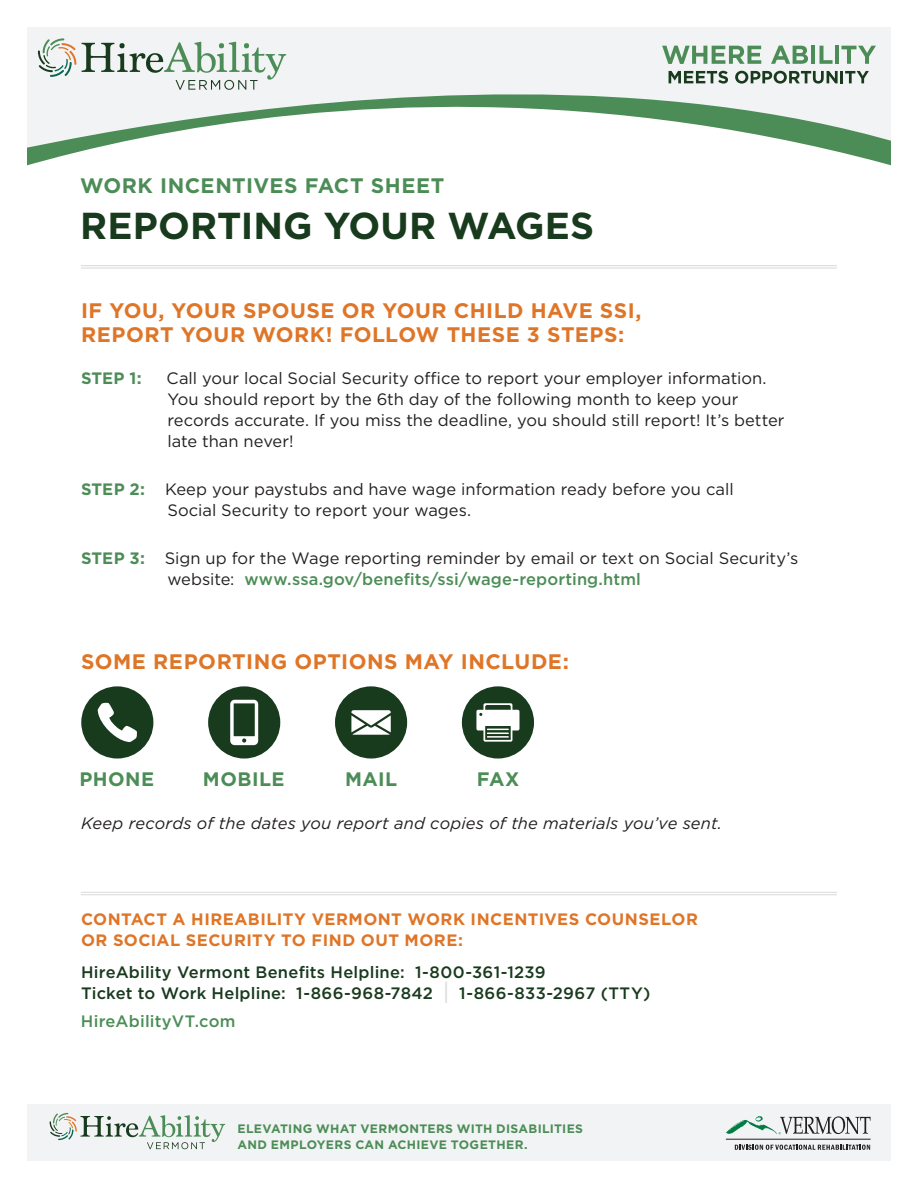
<style>
.page{position:relative;width:918px;height:1188px;background:#fff}
.page>*{position:absolute;margin:0;border:0;box-sizing:border-box;transform-origin:0 0}
.t1{font:700 37.5px "Gotham";color:#183a1d}
.t2{font:700 21px/24px "Gotham";letter-spacing:.025em;color:#df7527}
.t3{font:700 21px "Gotham";letter-spacing:.025em;color:#4c8d57}
.t4{font:700 19.5px "Gotham";letter-spacing:.025em;color:#4c8d57}
.t5{font:700 17.85px "Gotham";letter-spacing:.02em;color:#4c8d57}
.t6{font:16.5px/21px "Gotham";color:#231f20}
.t7{font:500 16.5px/21px "Gotham";letter-spacing:.015em;color:#183a1d}
.t8{font:700 16.5px/21px "Gotham";letter-spacing:.03em;color:#df7527}
.t9{font:italic 16.5px "Gotham";letter-spacing:.01em;color:#231f20}
.t10{font:500 16.5px "Gotham";letter-spacing:.01em;color:#4c8d57}
.t11{font:700 16.5px "Gotham";color:#4c8d57}
.t12{font:700 12.3px/16.2px "Gotham";letter-spacing:.025em;color:#4c8d57}
.s1{font-weight:700;color:#4c8d57}
.s2{font-weight:500;color:#4c8d57}
.s3{font-size:23.1px;color:#dcdddf}
</style>
<div class="page">
<svg style="left:27px;top:27px;width:864px;height:139px;fill:#f2f3f4"></svg>
<svg style="left:662px;top:46px;width:99px;height:18px"></svg>
<svg style="left:771px;top:46px;width:37px;height:18px"></svg>
<hr style="left:811px;top:46px;width:4px;height:18px;background:#4c8d57">
<svg style="left:820px;top:46px;width:13px;height:18px"></svg>
<hr style="left:835px;top:46px;width:4px;height:18px;background:#4c8d57">
<svg style="left:841px;top:46px;width:35px;height:18px"></svg>
<svg style="left:669px;top:71px;width:59px;height:13px"></svg>
<svg style="left:735px;top:71px;width:134px;height:13px"></svg>
<svg style="left:82px;top:42px;width:204px;height:48px"></svg>
<svg style="left:38px;top:38px;width:38px;height:39px"></svg>
<hr style="left:81px;top:894px;width:756px;height:1px;background:#dcdddf">
<hr style="left:81px;top:892px;width:756px;height:1px;background:#dcdddf">
<div style="left:27px;top:1104px;width:864px;height:57px;background:#f2f3f4"></div>
<svg style="left:50px;top:1113px;width:175px;height:36px"></svg>
<svg style="left:735px;top:1145px;width:135px;height:5px"></svg>
<hr style="left:726px;top:1139px;width:145px;height:1px;background:#231f20">
<svg style="left:726px;top:1116px;width:145px;height:18px"></svg>
<hr style="left:81px;top:267px;width:756px;height:2px;background:#dcdddf">
<hr style="left:81px;top:265px;width:756px;height:1px;background:#dcdddf">
<svg style="left:81px;top:686px;width:72px;height:73px"></svg>
<svg style="left:208px;top:686px;width:72px;height:73px"></svg>
<svg style="left:335px;top:686px;width:72px;height:73px"></svg>
<div style="left:462px;top:686px;width:72px;height:73px;background:#183a1d;border-radius:50%"></div>
<svg style="left:476px;top:703px;width:43px;height:39px"></svg>
<hr style="left:487px;top:736px;width:22px;height:2px;background:#fff">
<p class="t3" style="left:80px;top:172px;width:366px">WORK INCENTIVES FACT SHEET</p>
<h1 class="t1" style="left:80px;top:201px;width:515px">REPORTING YOUR WAGES</h1>
<p class="t2" style="left:81px;top:299px;width:562px">IF YOU, YOUR SPOUSE OR YOUR CHILD HAVE SSI,<br>REPORT YOUR WORK! FOLLOW THESE 3 STEPS:</p>
<p class="t11" style="left:81px;top:367px;width:62px">STEP 1:</p>
<p class="t6" style="left:167px;top:367px;width:620px">Call your local Social Security office to report your employer information.<br>You should report by the 6th day of the following month to keep your records accurate. If you miss the deadline, you should still report! It’s better late than never!</p>
<p class="t6" style="left:167px;top:478px;width:568px;text-indent:-86px"><span class="s1">STEP 2:</span> Keep your paystubs and have wage information ready before you call<br>Social Security to report your wages.</p>
<p class="t6" style="left:167px;top:547px;width:632px;text-indent:-86px"><span class="s1">STEP 3:</span> Sign up for the Wage reporting reminder by email or text on Social Security’s website: <span class="s2">www.ssa.gov/benefits/ssi/wage-reporting.html</span></p>
<p class="t2" style="left:81px;top:650px;width:490px">SOME REPORTING OPTIONS MAY INCLUDE:</p>
<p class="t5" style="left:83px;top:764px;width:70px">PHONE</p>
<p class="t4" style="left:203px;top:766px;width:83px">MOBILE</p>
<p class="t5" style="left:207px;top:764px;width:76px">MOBILE</p>
<p class="t4" style="left:345px;top:766px;width:54px">MAIL</p>
<p class="t5" style="left:347px;top:764px;width:49px">MAIL</p>
<p class="t4" style="left:477px;top:766px;width:44px">FAX</p>
<p class="t5" style="left:478px;top:764px;width:41px">FAX</p>
<p class="t4" style="left:79px;top:766px;width:76px">PHONE</p>
<p class="t9" style="left:81px;top:813px;width:642px">Keep records of the dates you report and copies of the materials you’ve sent.</p>
<p class="t8" style="left:81px;top:909px;width:618px">CONTACT A HIREABILITY VERMONT WORK INCENTIVES COUNSELOR<br>OR SOCIAL SECURITY TO FIND OUT MORE:</p>
<p class="t7" style="left:81px;top:961px;width:571px">HireAbility Vermont Benefits Helpline: 1-800-361-1239<br>Ticket to Work Helpline: 1-866-968-7842 <span class="s3">|</span> 1-866-833-2967 (TTY)</p>
<p class="t10" style="left:81px;top:1010px;width:156px">HireAbilityVT.com</p>
<p class="t12" style="left:238px;top:1120px;width:347px">ELEVATING WHAT VERMONTERS WITH DISABILITIES<br>AND EMPLOYERS CAN ACHIEVE TOGETHER.</p>
</div>
